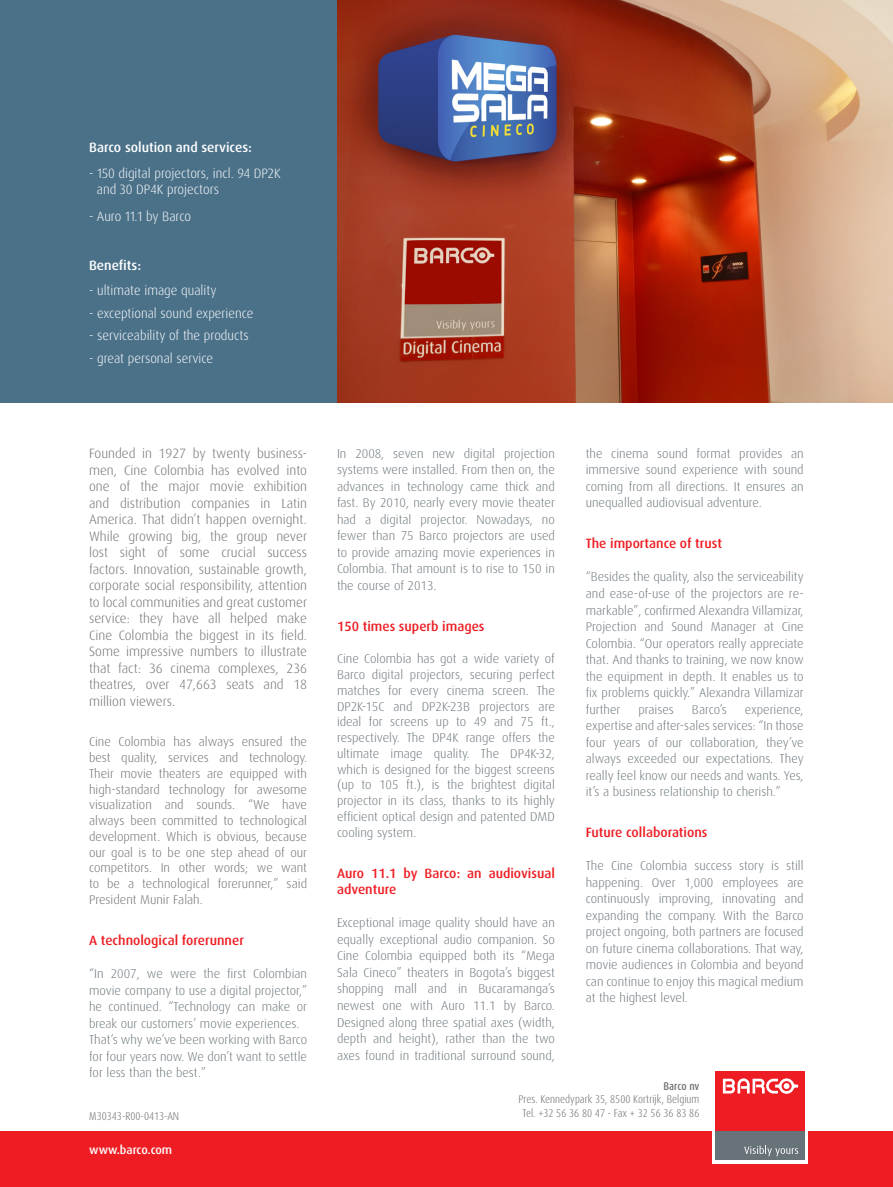
<style>
.page{position:relative;width:893px;height:1187px;background:#fff}
.page>*{position:absolute;margin:0;border:0;box-sizing:border-box;transform-origin:0 0}
.t1{font:300 13.5px/16.5px "Dax";color:#6c6d70;text-align:justify}
.t2{font:300 13.5px/16.5px "Dax Pro";color:#fff}
.t3{font:500 13.5px/16.5px "Dax";color:#ee1d23}
.t4{font:500 13.5px "Dax Pro";color:#fff}
.t5{font:300 12.75px/16.5px "Dax";color:#687379;text-align:justify}
.t6{font:300 12.75px/15.8px "Dax";color:#6c6d70;text-align:justify}
.t7{font:500 12px "Dax";color:#fff}
.t8{font:300 condensed 11.25px "Dax Pro";color:#6c6d70}
.t9{font:500 condensed 11.25px "Dax Pro";letter-spacing:-.005em;color:#6c6d70}
</style>
<div class="page">
<div style="left:0;top:1130px;width:893px;height:56px;background:#ee1d23"></div>
<div style="left:712px;top:1067px;width:95px;height:96px;background:#fff"></div>
<div style="left:715px;top:1130px;width:89px;height:30px;background:#687379"></div>
<div style="left:715px;top:1070px;width:89px;height:60px;background:#ee1d23"></div>
<svg style="left:744px;top:1145px;width:54px;height:11px"></svg>
<svg style="left:723px;top:1078px;width:75px;height:15px"></svg>
<img style="left:337px;top:0;width:556px;height:402px">
<div style="left:0;top:0;width:337px;height:402px;background:#4b7189"></div>
<p class="t4" style="left:89px;top:139px;width:164px">Barco solution and services:</p>
<p class="t2" style="left:97px;top:165px;width:186px;text-indent:-8px">- 150 digital projectors, incl. 94 DP2K and 30 DP4K projectors</p>
<p class="t2" style="left:89px;top:208px;width:104px">- Auro 11.1 by Barco</p>
<p class="t4" style="left:89px;top:256px;width:54px">Benefits:</p>
<p class="t2" style="left:89px;top:282px;width:129px">- ultimate image quality</p>
<p class="t2" style="left:89px;top:305px;width:166px">- exceptional sound experience</p>
<p class="t2" style="left:89px;top:327px;width:161px">- serviceability of the products</p>
<p class="t2" style="left:89px;top:350px;width:126px">- great personal service</p>
<p class="t1" style="left:89px;top:445px;width:220px">Founded in 1927 by twenty business&shy;men, Cine Colombia has evolved into one of the major movie exhibition and distribution companies in Latin America. That didn’t happen overnight.<br>While growing big, the group never lost sight of some crucial success factors. Innovation, sustainable growth, corporate social responsibility, attention to local communities and great customer service: they have all helped make Cine Colombia the biggest in its field.<br>Some impressive numbers to illustrate that fact: 36 cinema complexes, 236 theatres, over 47,663 seats and 18 million viewers.</p>
<p class="t6" style="left:89px;top:734px;width:220px">Cine Colombia has always ensured the best quality, services and technology.<br>Their movie theaters are equipped with high-standard technology for awesome visualization and sounds. “We have always been committed to technological development. Which is obvious, because our goal is to be one step ahead of our competitors. In other words; we want to be a technological forerunner,” said President Munir Falah.</p>
<p class="t3" style="left:89px;top:932px;width:156px">A technological forerunner</p>
<p class="t5" style="left:89px;top:965px;width:220px">“In 2007, we were the first Colombian movie company to use a digital projector,” he continued. “Technology can make or break our customers’ movie experiences.</p>
<p class="t5" style="left:89px;top:1031px;width:220px">That’s why we’ve been working with Barco for four years now. We don’t want to settle for less than the best.”</p>
<p class="t8" style="left:89px;top:1108px;width:91px">M30343-R00-0413-AN</p>
<p class="t7" style="left:89px;top:1142px;width:84px">www.barco.com</p>
<p class="t5" style="left:337px;top:445px;width:219px">In 2008, seven new digital projection systems were installed. From then on, the advances in technology came thick and fast. By 2010, nearly every movie theater had a digital projector. Nowadays, no fewer than 75 Barco projectors are used to provide amazing movie experiences in Colombia. That amount is to rise to 150 in the course of 2013.</p>
<p class="t3" style="left:337px;top:618px;width:149px">150 times superb images</p>
<p class="t5" style="left:337px;top:651px;width:219px;line-height:15.8px">Cine Colombia has got a wide variety of Barco digital projectors, securing perfect matches for every cinema screen. The DP2K-15C and DP2K-23B projectors are ideal for screens up to 49 and 75 ft., respectively. The DP4K range offers the ultimate image quality. The DP4K-32, which is designed for the biggest screens (up to 105 ft.), is the brightest digital projector in its class, thanks to its highly efficient optical design and patented DMD cooling system.</p>
<p class="t3" style="left:337px;top:865px;width:219px">Auro 11.1 by Barco: an audiovisual adventure</p>
<p class="t5" style="left:337px;top:914px;width:219px">Exceptional image quality should have an equally exceptional audio companion. So Cine Colombia equipped both its “Mega Sala Cineco” theaters in Bogota’s biggest shopping mall and in Bucaramanga’s newest one with Auro 11.1 by Barco.<br>Designed along three spatial axes (width, depth and height), rather than the two axes found in traditional surround sound,</p>
<p class="t5" style="left:586px;top:445px;width:219px">the cinema sound format provides an immersive sound experience with sound coming from all directions. It ensures an unequalled audiovisual adventure.</p>
<p class="t3" style="left:586px;top:535px;width:138px">The importance of trust</p>
<p class="t5" style="left:586px;top:569px;width:219px">“Besides the quality, also the serviceability and ease-of-use of the projectors are re-</p>
<p class="t5" style="left:586px;top:602px;width:219px">markable”, confirmed Alexandra Villamizar, Projection and Sound Manager at Cine Colombia. “Our operators really appreciate that. And thanks to training, we now know the equipment in depth. It enables us to fix problems quickly.” Alexandra Villamizar further</p>
<p class="t5" style="left:638px;top:701px;width:37px">praises</p>
<p class="t5" style="left:692px;top:701px;width:36px">Barco’s</p>
<p class="t5" style="left:586px;top:701px;width:219px;text-indent:159px">experience, expertise and after-sales services: “In those four years of our collaboration, they’ve always exceeded our expectations. They really feel know our needs and wants. Yes, it’s a business relationship to cherish.”</p>
<p class="t3" style="left:586px;top:824px;width:123px">Future collaborations</p>
<p class="t5" style="left:586px;top:857px;width:219px">The Cine Colombia success story is still happening. Over 1,000 employees are continuously improving, innovating and expanding the company. With the Barco project ongoing, both partners are focused on future cinema collaborations. That way, movie audiences in Colombia and beyond can continue to enjoy this magical medium at the highest level.</p>
<p class="t9" style="left:664px;top:1078px;width:38px">Barco nv</p>
<p class="t8" style="left:519px;top:1092px;width:182px">Pres. Kennedypark 35, 8500 Kortrijk, Belgium</p>
<p class="t8" style="left:522px;top:1105px;width:178px">Tel. +32 56 36 80 47 - Fax + 32 56 36 83 86</p>
</div>
